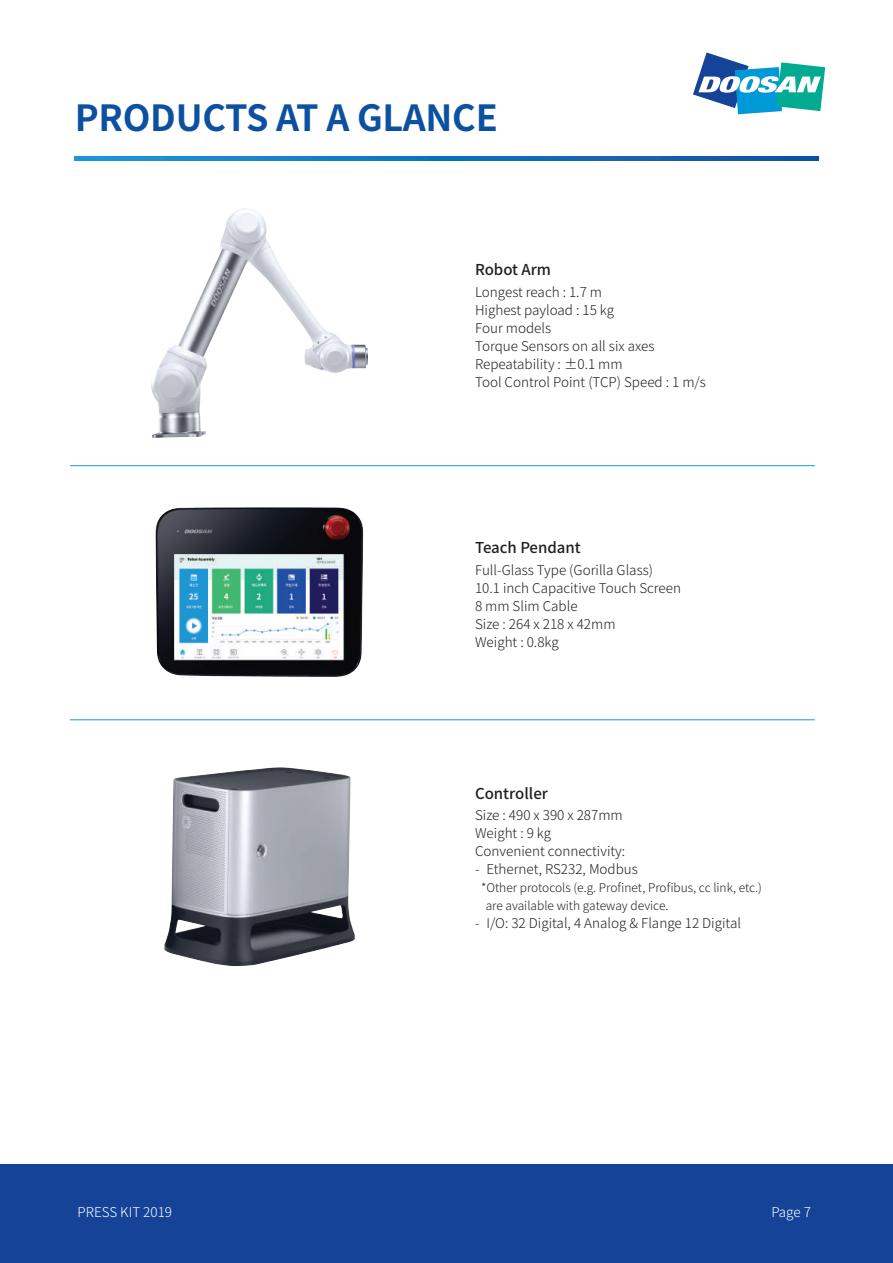
<style>
.page{position:relative;width:893px;height:1263px;background:#fff}
.page>*{position:absolute;margin:0;border:0;box-sizing:border-box;transform-origin:0 0}
.t1{font:700 36px "Noto Sans CJ Kkr";letter-spacing:-.01em;color:#0c51a1}
.t2{font:500 15px "Noto Sans CJ Kkr";color:#231f20}
.t3{font:300 13.5px/18px "Noto Sans CJ Kkr";color:#231f20}
.t4{font:300 13.5px "Noto Sans CJ Kkr";color:#fff}
.t5{font:300 12px/18px "Noto Sans CJ Kkr";color:#231f20}
</style>
<div class="page">
<svg style="left:75px;top:157px;width:743px;height:4px;background:#1473ba"></svg>
<div style="left:0;top:1164px;width:893px;height:99px;background:#154398"></div>
<hr style="left:70px;top:465px;width:745px;height:1px;background:#1999d6">
<hr style="left:70px;top:719px;width:745px;height:1px;background:#1999d6">
<img style="left:155px;top:507px;width:209px;height:170px">
<img style="left:164px;top:768px;width:191px;height:198px">
<img style="left:152px;top:209px;width:216px;height:229px">
<svg style="left:693px;top:52px;width:132px;height:62px"></svg>
<h1 class="t1" style="left:75px;top:97px;width:424px">PRODUCTS AT A GLANCE</h1>
<p class="t2" style="left:475px;top:261px;width:78px">Robot Arm</p>
<p class="t3" style="left:475px;top:283px;width:232px">Longest reach : 1.7 m<br>Highest payload : 15 kg<br>Four models<br>Torque Sensors on all six axes<br>Repeatability : ±0.1 mm<br>Tool Control Point (TCP) Speed : 1 m/s</p>
<p class="t2" style="left:475px;top:539px;width:107px">Teach Pendant</p>
<p class="t3" style="left:475px;top:561px;width:208px">Full-Glass Type (Gorilla Glass)<br>10.1 inch Capacitive Touch Screen<br>8 mm Slim Cable<br>Size : 264 x 218 x 42mm<br>Weight : 0.8kg</p>
<p class="t2" style="left:475px;top:785px;width:74px">Controller</p>
<p class="t3" style="left:475px;top:807px;width:152px">Size : 490 x 390 x 287mm<br>Weight : 9 kg<br>Convenient connectivity:</p>
<p class="t3" style="left:475px;top:861px;width:164px">- Ethernet, RS232, Modbus</p>
<p class="t5" style="left:486px;top:879px;width:278px;text-indent:-5px">*Other protocols (e.g. Profinet, Profibus, cc link, etc.) are available with gateway device.</p>
<p class="t3" style="left:475px;top:915px;width:267px">- I/O: 32 Digital, 4 Analog &amp; Flange 12 Digital</p>
<p class="t4" style="left:78px;top:1204px;width:96px">PRESS KIT 2019</p>
<p class="t4" style="left:771px;top:1204px;width:41px">Page 7</p>
</div>
